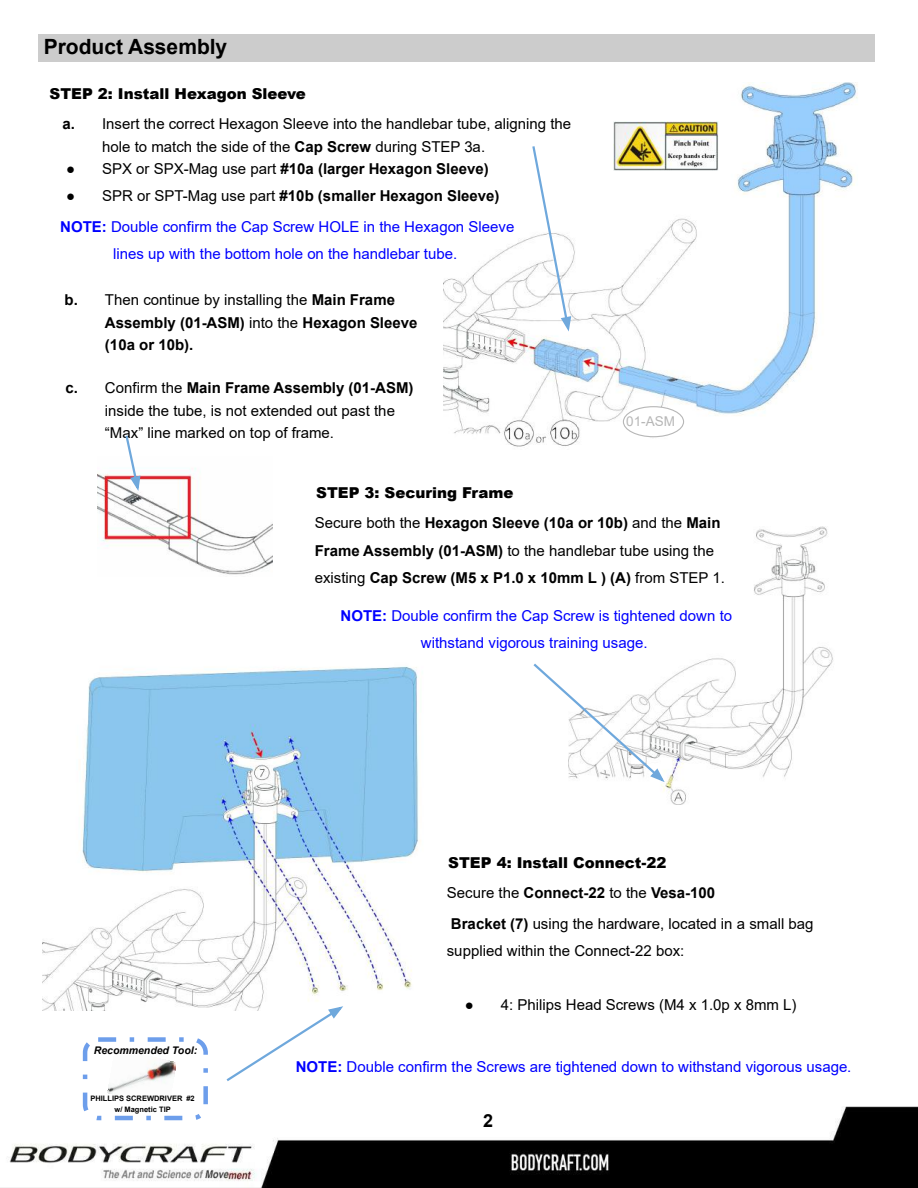
<style>
.page{position:relative;width:918px;height:1188px;background:#fff}
.page>*{position:absolute;margin:0;border:0;box-sizing:border-box;transform-origin:0 0}
.t1{font:700 21px "Arial";color:#000}
.t2{font:700 18px "Arial";color:#000}
.t3{font:15px/30.3px "Arial";color:#000}
.t4{font:700 15px/22.6px "Arial";color:#000}
.t5{font:15px/27.3px "Arial";color:#00f;text-align:center}
.t6{font:13.5px "Arial";color:#b7b7b7}
.t7{font:italic 700 10.5px "Arial";color:#000}
.t8{font:700 7.5px/11.2px "Arial";color:#000;text-align:center}
.s1{font-weight:900}
.s2{font-weight:700}
.s3{font-weight:400}
</style>
<div class="page">
<img style="left:43px;top:666px;width:378px;height:344px">
<img style="left:443px;top:83px;width:415px;height:364px">
<img style="left:0;top:1107px;width:918px;height:81px">
<img style="left:661px;top:527px;width:172px;height:277px">
<div style="left:38px;top:34px;width:836px;height:28px;background:#ccc"></div>
<svg style="left:533px;top:661px;width:134px;height:123px"></svg>
<img style="left:97px;top:468px;width:176px;height:107px">
<svg style="left:124px;top:435px;width:18px;height:59px"></svg>
<svg style="left:224px;top:1004px;width:122px;height:77px"></svg>
<svg style="left:622px;top:407px;width:63px;height:31px"></svg>
<img style="left:614px;top:121px;width:104px;height:50px">
<svg style="left:531px;top:144px;width:42px;height:191px"></svg>
<svg style="left:81px;top:1037px;width:130px;height:86px"></svg>
<h1 class="t1" style="left:44px;top:39px;width:185px">Product Assembly</h1>
<p class="t3" style="left:63px;top:80px;width:510px;text-indent:-13px"><span class="s1">STEP 2: Install Hexagon Sleeve<br></span><span class="s2">a.</span> Insert the correct Hexagon Sleeve into the handlebar tube, aligning the</p>
<p class="t3" style="left:102px;top:133px;width:385px">hole to match the side of the <span class="s2">Cap Screw</span> during STEP 3a.</p>
<p class="t4" style="left:66px;top:159px;width:424px"><span class="s3">● SPX or SPX-Mag use part</span> #10a (larger Hexagon Sleeve)</p>
<p class="t4" style="left:66px;top:186px;width:435px"><span class="s3">● SPR or SPT-Mag use part</span> #10b (smaller Hexagon Sleeve)</p>
<p class="t5" style="left:60px;top:214px;width:456px"><span class="s2">NOTE:</span> Double confirm the Cap Screw HOLE in the Hexagon Sleeve lines up with the bottom hole on the handlebar tube.</p>
<p class="t4" style="left:105px;top:290px;width:314px;text-indent:-40px">b. <span class="s3">Then continue by installing the</span> Main Frame<br>Assembly (01-ASM) <span class="s3">into the</span> Hexagon Sleeve (10a or 10b).</p>
<p class="t3" style="left:105px;top:378px;width:310px;line-height:22.6px;text-indent:-40px"><span class="s2">c.</span> Confirm the <span class="s2">Main Frame Assembly (01-ASM) </span>inside the tube, is not extended out past the “Max” line marked on top of frame.</p>
<p class="t6" style="left:626px;top:416px;width:50px">01-ASM</p>
<p class="t4" style="left:315px;top:479px;width:407px;line-height:30.3px"><span class="s1">STEP 3: Securing Frame<br></span><span class="s3">Secure both the</span> Hexagon Sleeve (10a or 10b) <span class="s3">and the</span> Main</p>
<p class="t4" style="left:315px;top:538px;width:412px;line-height:27px">Frame Assembly (01-ASM) <span class="s3">to the handlebar tube using the existing</span> Cap Screw (M5 x P1.0 x 10mm L ) (A) <span class="s3">from STEP 1.</span></p>
<p class="t5" style="left:341px;top:603px;width:393px"><span class="s2">NOTE:</span> Double confirm the Cap Screw is tightened down to withstand vigorous training usage.</p>
<p class="t7" style="left:94px;top:1047px;width:105px">Recommended Tool:</p>
<p class="t8" style="left:90px;top:1093px;width:106px">PHILLIPS SCREWDRIVER #2 w/ Magnetic TIP</p>
<p class="t3" style="left:447px;top:849px;width:368px"><span class="s1">STEP 4: Install Connect-22<br></span>Secure the <span class="s2">Connect-22</span> to the <span class="s2">Vesa-100<br>Bracket (7)</span> using the hardware, located in a small bag</p>
<p class="t3" style="left:447px;top:937px;width:239px">supplied within the Connect-22 box:</p>
<p class="t3" style="left:465px;top:991px;width:333px">● 4: Philips Head Screws (M4 x 1.0p x 8mm L)</p>
<p class="t5" style="left:296px;top:1055px;width:557px"><span class="s2">NOTE:</span> Double confirm the Screws are tightened down to withstand vigorous usage.</p>
<p class="t2" style="left:483px;top:1114px;width:12px">2</p>
</div>
